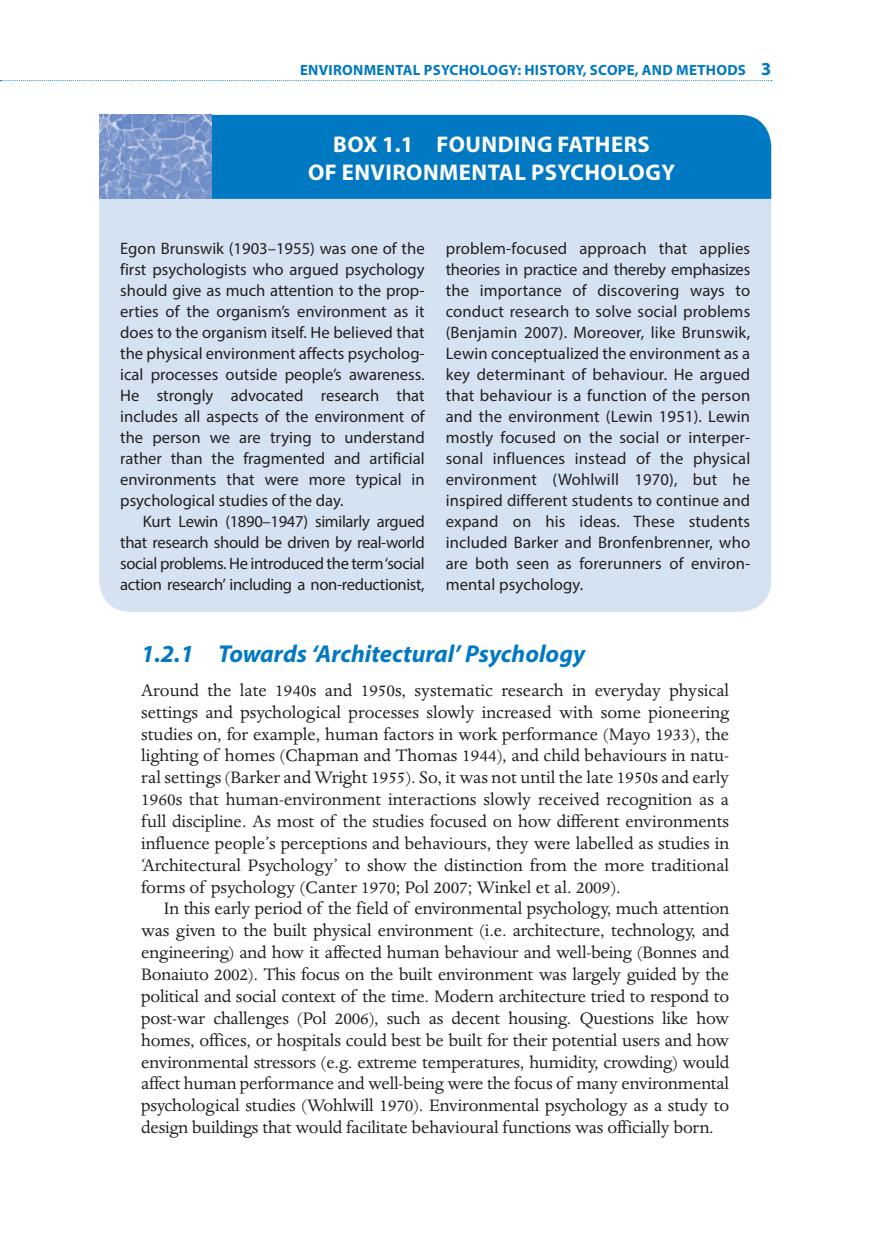
<style>
.page{position:relative;width:883px;height:1260px;background:#fff}
.page>*{position:absolute;margin:0;border:0;box-sizing:border-box;transform-origin:0 0}
.t1{font:italic 700 24.5px "Myriad Pro";color:#0079c2}
.t2{font:700 22.75px/28px "Myriad Pro";letter-spacing:.02em;color:#fff;text-align:center}
.t3{font:19.25px/21.9px "Dante MT Std";letter-spacing:-.01em;color:#231f20;text-align:justify}
.t4{font:700 18.38px "Myriad Pro";color:#0079c2}
.t5{font:16.62px/21px "Myriad Pro";color:#231f20;text-align:justify}
.t6{font:700 14.88px "Myriad Pro";letter-spacing:.02em;color:#0079c2}
</style>
<div class="page">
<svg style="left:0;top:80px;width:772px;height:1px"></svg>
<div style="left:99px;top:115px;width:672px;height:497px;background:#d4e2f2;border-radius:32px"></div>
<div style="left:212px;top:115px;width:559px;height:84px;background:#0079c2"></div>
<img style="left:99px;top:115px;width:113px;height:84px">
<p class="t6" style="left:300px;top:60px;width:19px">ENVIRONMENTAL</p>
<p class="t6" style="left:424px;top:60px;width:20px">PSYCHOLOGY</p>
<p class="t6" style="left:517px;top:60px;width:27px">: HISTORY</p>
<p class="t6" style="left:583px;top:60px;width:26px">, SCOPE</p>
<p class="t6" style="left:635px;top:60px;width:19px">, AND</p>
<p class="t6" style="left:676px;top:60px;width:22px">METHODS</p>
<p class="t4" style="left:761px;top:57px;width:12px">3</p>
<p class="t2" style="left:308px;top:129px;width:369px">BOX 1.1 FOUNDING FATHERS<br>OF ENVIRONMENTAL PSYCHOLOGY</p>
<p class="t5" style="left:120px;top:237px;width:306px">Egon Brunswik (1903–1955) was one of the first psychologists who argued psychology should give as much attention to the prop&shy;erties of the organism’s environment as it does to the organism itself. He believed that the physical environment affects psycholog&shy;ical processes outside people’s awareness.<br>He strongly advocated research that includes all aspects of the environment of the person we are trying to understand rather than the fragmented and artificial environments that were more typical in psychological studies of the day.</p>
<p class="t5" style="left:120px;top:510px;width:306px;text-indent:23px">Kurt Lewin (1890–1947) similarly argued that research should be driven by real‐world social problems. He introduced the term ‘social action research’ including a non‐reductionist,</p>
<p class="t5" style="left:446px;top:237px;width:306px">problem‐focused approach that applies theories in practice and thereby emphasizes the importance of discovering ways to conduct research to solve social problems (Benjamin 2007). Moreover, like Brunswik, Lewin conceptualized the environment as a key determinant of behaviour. He argued that behaviour is a function of the person and the environment (Lewin 1951). Lewin mostly focused on the social or interper&shy;sonal influences instead of the physical environment (Wohlwill 1970), but he inspired different students to continue and expand on his ideas. These students included Barker and Bronfenbrenner, who are both seen as forerunners of environ&shy;mental psychology.</p>
<p class="t1" style="left:141px;top:637px;width:446px">1.2.1 Towards ‘Architectural’ Psychology</p>
<p class="t3" style="left:141px;top:679px;width:590px">Around the late 1940s and 1950s, systematic research in everyday physical settings and psychological processes slowly increased with some pioneering studies on, for example, human factors in work performance (Mayo 1933), the lighting of homes (Chapman and Thomas 1944), and child behaviours in natu&shy;ral settings (Barker and Wright 1955). So, it was not until the late 1950s and early 1960s that human‐environment interactions slowly received recognition as a full discipline. As most of the studies focused on how different environments influence people’s perceptions and behaviours, they were labelled as studies in ‘Architectural Psychology’ to show the distinction from the more traditional forms of psychology (Canter 1970; Pol 2007; Winkel et al. 2009).</p>
<p class="t3" style="left:141px;top:898px;width:590px;text-indent:23px">In this early period of the field of environmental psychology, much attention was given to the built physical environment (i.e. architecture, technology, and engineering) and how it affected human behaviour and well‐being (Bonnes and Bonaiuto 2002). This focus on the built environment was largely guided by the political and social context of the time. Modern architecture tried to respond to post‐war challenges (Pol 2006), such as decent housing. Questions like how homes, offices, or hospitals could best be built for their potential users and how environmental stressors (e.g. extreme temperatures, humidity, crowding) would affect human performance and well‐being were the focus of many environmental psychological studies (Wohlwill 1970). Environmental psychology as a study to design buildings that would facilitate behavioural functions was officially born.</p>
</div>
